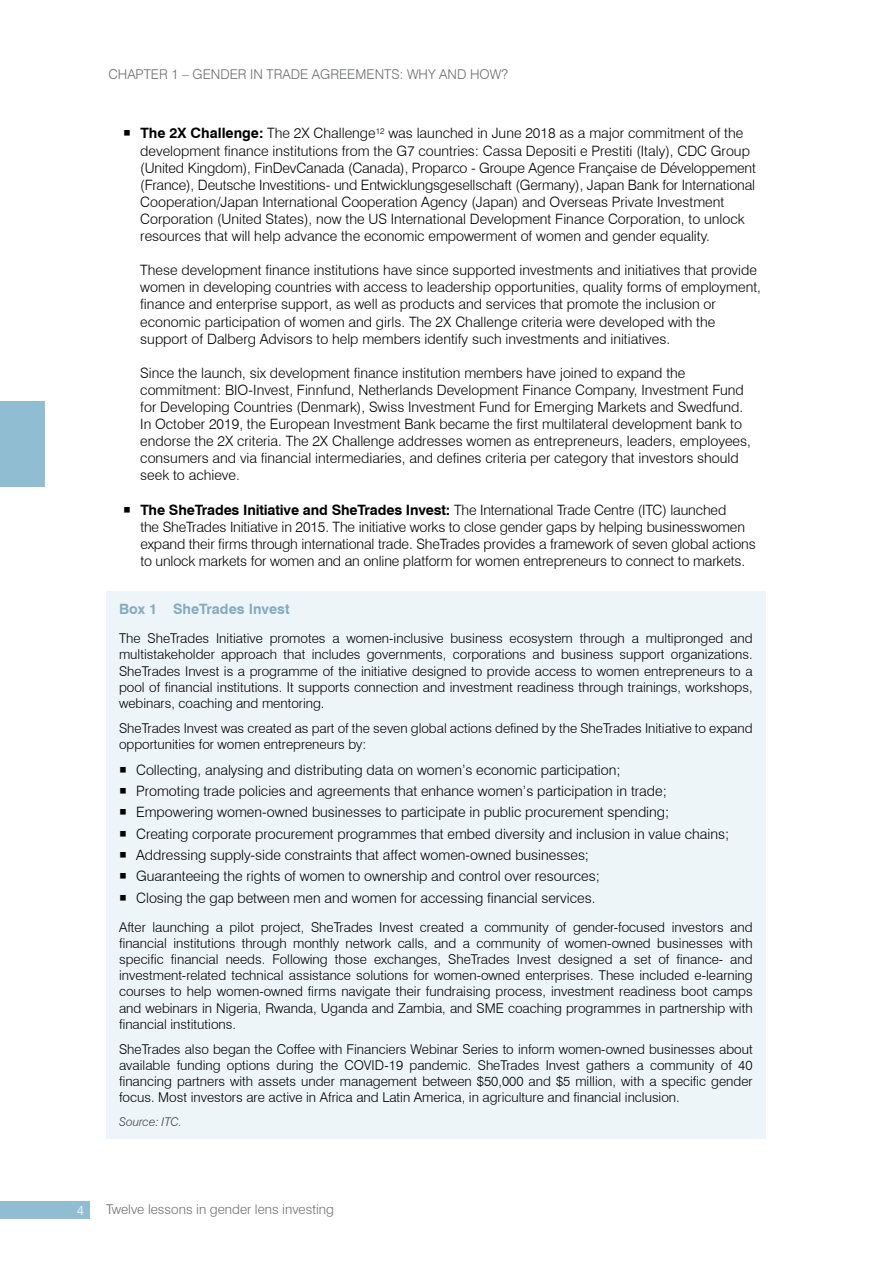
<style>
.page{position:relative;width:893px;height:1263px;background:#fff}
.page>*{position:absolute;margin:0;border:0;box-sizing:border-box;transform-origin:0 0}
.t1{font:300 14.25px/17.1px "Swiss 721 BT";color:#000}
.t2{font:700 14.25px "Swiss 721 BT";color:#82abbf}
.t3{font:300 13.5px/16.2px "Swiss 721 BT";color:#000;text-align:justify}
.t4{font:300 13.5px "Swiss 721 BT";color:#6d6e71}
.t5{font:300 13.5px "Swiss 721 BT";color:#fff}
.t6{font:italic 300 12px "Swiss 721 BT";color:#414042}
.s1{font-weight:700}
</style>
<div class="page">
<div style="left:0;top:1202px;width:89px;height:17px;background:#90bdd2"></div>
<div style="left:0;top:402px;width:45px;height:85px;background:#90bdd2"></div>
<div style="left:106px;top:591px;width:659px;height:547px;background:#eef5f8"></div>
<p class="t4" style="left:108px;top:66px;width:401px">CHAPTER 1 – GENDER IN TRADE AGREEMENTS: WHY AND HOW?</p>
<p class="t1" style="left:140px;top:125px;width:617px"><span class="s1">The 2X Challenge:</span> The 2X Challenge<sup>12</sup> was launched in June 2018 as a major commitment of the development finance institutions from the G7 countries: Cassa Depositi e Prestiti (Italy), CDC Group (United Kingdom), FinDevCanada (Canada), Proparco - Groupe Agence Française de Développement (France), Deutsche Investitions- und Entwicklungsgesellschaft (Germany), Japan Bank for International Cooperation/Japan International Cooperation Agency (Japan) and Overseas Private Investment Corporation (United States), now the US International Development Finance Corporation, to unlock resources that will help advance the economic empowerment of women and gender equality.</p>
<p class="t1" style="left:140px;top:261px;width:622px">These development finance institutions have since supported investments and initiatives that provide women in developing countries with access to leadership opportunities, quality forms of employment, finance and enterprise support, as well as products and services that promote the inclusion or economic participation of women and girls. The 2X Challenge criteria were developed with the support of Dalberg Advisors to help members identify such investments and initiatives.</p>
<p class="t1" style="left:140px;top:364px;width:612px">Since the launch, six development finance institution members have joined to expand the commitment: BIO-Invest, Finnfund, Netherlands Development Finance Company, Investment Fund for Developing Countries (Denmark), Swiss Investment Fund for Emerging Markets and Swedfund.<br>In October 2019, the European Investment Bank became the first multilateral development bank to endorse the 2X criteria. The 2X Challenge addresses women as entrepreneurs, leaders, employees, consumers and via financial intermediaries, and defines criteria per category that investors should seek to achieve.</p>
<p class="t1" style="left:140px;top:501px;width:617px"><span class="s1">The SheTrades Initiative and SheTrades Invest:</span> The International Trade Centre (ITC) launched<br>the SheTrades Initiative in 2015. The initiative works to close gender gaps by helping businesswomen expand their firms through international trade. SheTrades provides a framework of seven global actions to unlock markets for women and an online platform for women entrepreneurs to connect to markets.</p>
<p class="t2" style="left:119px;top:600px;width:172px">Box 1 SheTrades Invest</p>
<p class="t3" style="left:119px;top:630px;width:635px">The SheTrades Initiative promotes a women-inclusive business ecosystem through a multipronged and multistakeholder approach that includes governments, corporations and business support organizations.<br>SheTrades Invest is a programme of the initiative designed to provide access to women entrepreneurs to a pool of financial institutions. It supports connection and investment readiness through trainings, workshops, webinars, coaching and mentoring.</p>
<p class="t3" style="left:119px;top:720px;width:635px">SheTrades Invest was created as part of the seven global actions defined by the SheTrades Initiative to expand opportunities for women entrepreneurs by:</p>
<p class="t1" style="left:136px;top:759px;width:594px;line-height:21.3px">Collecting, analysing and distributing data on women’s economic participation;<br>Promoting trade policies and agreements that enhance women’s participation in trade; Empowering women-owned businesses to participate in public procurement spending;<br>Creating corporate procurement programmes that embed diversity and inclusion in value chains; Addressing supply-side constraints that affect women-owned businesses;<br>Guaranteeing the rights of women to ownership and control over resources;<br>Closing the gap between men and women for accessing financial services.</p>
<p class="t3" style="left:119px;top:918px;width:635px">After launching a pilot project, SheTrades Invest created a community of gender-focused investors and financial institutions through monthly network calls, and a community of women-owned businesses with specific financial needs. Following those exchanges, SheTrades Invest designed a set of finance- and investment-related technical assistance solutions for women-owned enterprises. These included e-learning courses to help women-owned firms navigate their fundraising process, investment readiness boot camps and webinars in Nigeria, Rwanda, Uganda and Zambia, and SME coaching programmes in partnership with financial institutions.</p>
<p class="t3" style="left:119px;top:1040px;width:635px">SheTrades also began the Coffee with Financiers Webinar Series to inform women-owned businesses about available funding options during the COVID-19 pandemic. SheTrades Invest gathers a community of 40 financing partners with assets under management between $50,000 and $5 million, with a specific gender focus. Most investors are active in Africa and Latin America, in agriculture and financial inclusion.</p>
<p class="t6" style="left:119px;top:1114px;width:65px">Source: ITC.</p>
<p class="t5" style="left:77px;top:1202px;width:9px">4</p>
<p class="t4" style="left:106px;top:1201px;width:229px">Twelve lessons in gender lens investing</p>
</div>
